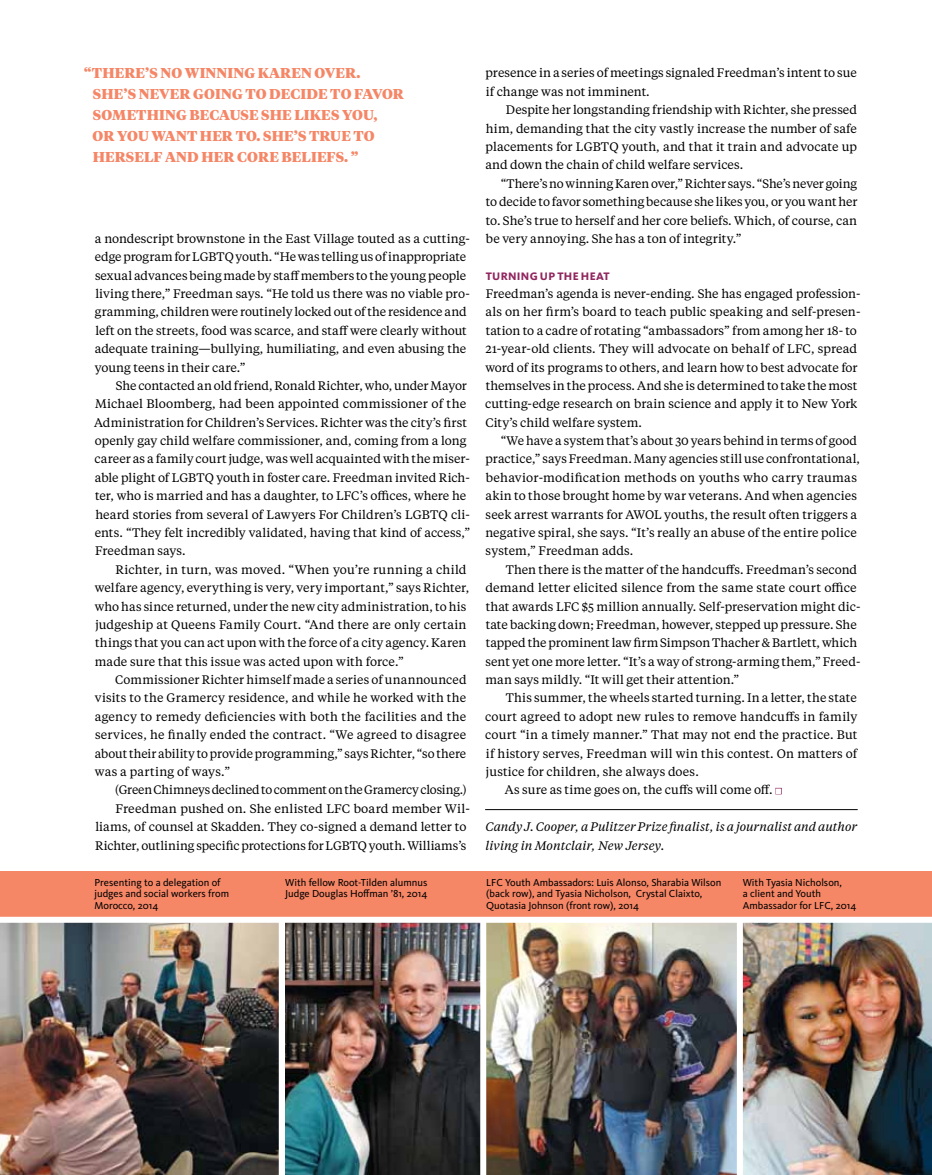
<style>
.page{position:relative;width:932px;height:1175px;background:#fff}
.page>*{position:absolute;margin:0;border:0;box-sizing:border-box;transform-origin:0 0}
.t1{font:900 14.25px/21px "Tiempos Headline";letter-spacing:.01em;color:#f58666}
.t2{font:12.3px/18.3px "Tiempos Text";letter-spacing:.005em;color:#000}
.t3{font:italic 12.3px/18.3px "Tiempos Text";color:#000}
.t4{font:800 11.25px "Kievit OT";letter-spacing:.025em;color:#91265e}
.t5{font:10.5px/11.7px "Kievit OT";color:#000}
</style>
<div class="page">
<img style="left:285px;top:922px;width:195px;height:252px">
<img style="left:0;top:922px;width:279px;height:252px">
<hr style="left:485px;top:809px;width:372px;height:1px;background:#000">
<img style="left:742px;top:922px;width:190px;height:252px">
<img style="left:486px;top:922px;width:250px;height:252px">
<div style="left:0;top:871px;width:932px;height:46px;background:#f58666"></div>
<div style="left:0;top:916px;width:932px;height:6px;background:#fff"></div>
<svg style="left:775px;top:788px;width:6px;height:6px"></svg>
<p class="t1" style="left:92px;top:61px;width:313px;text-indent:-9px">“ THERE’S NO WINNING KAREN OVER.<br>SHE’S NEVER GOING TO DECIDE TO FAVOR<br>SOMETHING BECAUSE SHE LIKES YOU,<br>OR YOU WANT HER TO. SHE’S TRUE TO<br>HERSELF AND HER CORE BELIEFS. ”</p>
<p class="t2" style="left:95px;top:229px;width:376px">a nondescript brownstone in the East Village touted as a cutting&shy;edge program for LGBTQ youth. “He was telling us of inappropriate sexual advances being made by staff members to the young people living there,” Freedman says. “He told us there was no viable pro&shy;gramming, children were routinely locked out of the residence and left on the streets, food was scarce, and staff were clearly without adequate training—bullying, humiliating, and even abusing the young teens in their care.”</p>
<p class="t2" style="left:94px;top:376px;width:377px;text-indent:22px">She contacted an old friend, Ronald Richter, who, under Mayor Michael Bloomberg, had been appointed commissioner of the Administration for Children’s Services. Richter was the city’s first openly gay child welfare commissioner, and, coming from a long career as a family court judge, was well acquainted with the miser&shy;able plight of LGBTQ youth in foster care. Freedman invited Rich&shy;ter, who is married and has a daughter, to LFC’s offices, where he heard stories from several of Lawyers For Children’s LGBTQ cli&shy;ents. “They felt incredibly validated, having that kind of access,” Freedman says.</p>
<p class="t2" style="left:95px;top:559px;width:376px;text-indent:21px">Richter, in turn, was moved. “When you’re running a child welfare agency, everything is very, very important,” says Richter, who has since returned, under the new city administration, to his judgeship at Queens Family Court. “And there are only certain things that you can act upon with the force of a city agency. Karen made sure that this issue was acted upon with force.”</p>
<p class="t2" style="left:95px;top:670px;width:373px;text-align:justify;text-indent:20px">Commissioner Richter himself made a series of unannounced visits to the Gramercy residence, and while he worked with the agency to remedy deficiencies with both the facilities and the services, he finally ended the contract. “We agreed to disagree about their ability to provide programming,” says Richter, “so there was a parting of ways.”</p>
<p class="t2" style="left:95px;top:780px;width:376px;text-align:right">(Green Chimneys declined to comment on the Gramercy closing.)<br>Freedman pushed on. She enlisted LFC board member Wil&shy;liams, of counsel at Skadden. They co-signed a demand letter to Richter, outlining specific protections for LGBTQ youth. Williams’s</p>
<p class="t2" style="left:485px;top:63px;width:373px">presence in a series of meetings signaled Freedman’s intent to sue if change was not imminent.</p>
<p class="t2" style="left:485px;top:100px;width:373px;text-align:justify;text-indent:21px">Despite her longstanding friendship with Richter, she pressed him, demanding that the city vastly increase the number of safe placements for LGBTQ youth, and that it train and advocate up and down the chain of child welfare services.</p>
<p class="t2" style="left:485px;top:174px;width:373px;text-align:justify;text-indent:15px">“There’s no winning Karen over,” Richter says. “She’s never going to decide to favor something because she likes you, or you want her to. She’s true to herself and her core beliefs. Which, of course, can be very annoying. She has a ton of integrity.”</p>
<p class="t4" style="left:486px;top:269px;width:125px">TURNING UP THE HEAT</p>
<p class="t2" style="left:485px;top:284px;width:377px">Freedman’s agenda is never-ending. She has engaged profession&shy;als on her firm’s board to teach public speaking and self-presen&shy;tation to a cadre of rotating “ambassadors” from among her 18- to 21-year-old clients. They will advocate on behalf of LFC, spread word of its programs to others, and learn how to best advocate for themselves in the process. And she is determined to take the most cutting-edge research on brain science and apply it to New York City’s child welfare system.</p>
<p class="t2" style="left:485px;top:431px;width:376px;text-indent:15px">“We have a system that’s about 30 years behind in terms of good practice,” says Freedman. Many agencies still use confrontational, behavior-modification methods on youths who carry traumas akin to those brought home by war veterans. And when agencies seek arrest warrants for AWOL youths, the result often triggers a negative spiral, she says. “It’s really an abuse of the entire police system,” Freedman adds.</p>
<p class="t2" style="left:485px;top:559px;width:376px;text-indent:20px">Then there is the matter of the handcuffs. Freedman’s second demand letter elicited silence from the same state court office that awards LFC $5 million annually. Self-preservation might dic&shy;tate backing down; Freedman, however, stepped up pressure. She tapped the prominent law firm Simpson Thacher &amp; Bartlett, which sent yet one more letter. “It’s a way of strong-arming them,” Freed&shy;man says mildly. “It will get their attention.”</p>
<p class="t2" style="left:505px;top:688px;width:352px">This summer, the wheels started turning. In a letter, the state</p>
<p class="t2" style="left:485px;top:706px;width:374px">court agreed to adopt new rules to remove handcuffs in family</p>
<p class="t2" style="left:485px;top:725px;width:374px">court “in a timely manner.” That may not end the practice. But</p>
<p class="t2" style="left:486px;top:743px;width:373px">if history serves, Freedman will win this contest. On matters of</p>
<p class="t2" style="left:486px;top:762px;width:214px">justice for children, she always does.</p>
<p class="t2" style="left:505px;top:780px;width:269px">As sure as time goes on, the cuffs will come off.</p>
<p class="t3" style="left:485px;top:817px;width:373px">Candy J. Cooper, a Pulitzer Prize finalist, is a journalist and author living in Montclair, New Jersey.</p>
<p class="t5" style="left:95px;top:876px;width:136px">Presenting to a delegation of judges and social workers from<br>Morocco, 2014</p>
<p class="t5" style="left:742px;top:876px;width:115px">With Tyasia Nicholson,<br>a client and Youth<br>Ambassador for LFC, 2014</p>
<p class="t5" style="left:285px;top:876px;width:143px">With fellow Root-Tilden alumnus<br>Judge Douglas Hoffman ’81, 2014</p>
<p class="t5" style="left:486px;top:876px;width:237px">LFC Youth Ambassadors: Luis Alonso, Sharabia Wilson (back row), and Tyasia Nicholson, Crystal Claixto,<br>Quotasia Johnson (front row), 2014</p>
</div>
